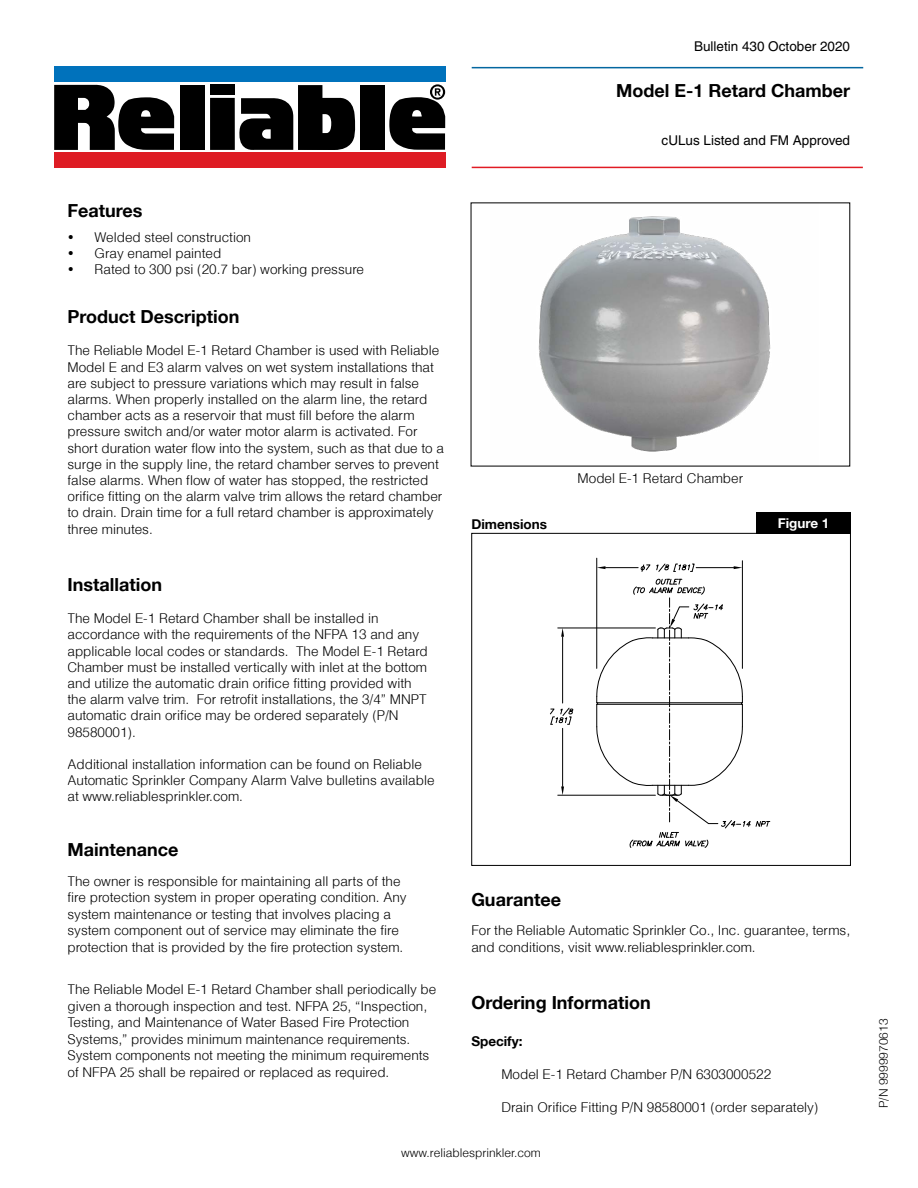
<style>
.page{position:relative;width:918px;height:1188px;background:#fff}
.page>*{position:absolute;margin:0;border:0;box-sizing:border-box;transform-origin:0 0}
.t1{font:700 18px "Helvetica 75";color:#000}
.t2{font:300 13.5px/16.2px "Helvetica";color:#000}
.t3{font:13.5px "Helvetica";color:#000}
.t4{font:700 13.5px "Helvetica 75";color:#000}
.t5{font:700 13.5px "Helvetica 75";color:#fff}
.t6{font:300 12px "Helvetica";color:#000}
</style>
<div class="page">
<hr style="left:472px;top:67px;width:391px;height:1px;background:#0467a0">
<hr style="left:472px;top:167px;width:391px;height:1px;background:#e11b24">
<svg style="left:54px;top:84px;width:120px;height:66px"></svg>
<div style="left:180px;top:85px;width:25px;height:65px;background:#000"></div>
<div style="left:210px;top:98px;width:25px;height:52px;background:#000"></div>
<div style="left:210px;top:85px;width:25px;height:10px;background:#000"></div>
<div style="left:361px;top:85px;width:24px;height:65px;background:#000"></div>
<svg style="left:239px;top:85px;width:117px;height:65px"></svg>
<svg style="left:389px;top:84px;width:56px;height:66px"></svg>
<div style="left:54px;top:153px;width:391px;height:15px;background:#de1c24"></div>
<div style="left:54px;top:67px;width:391px;height:15px;background:#0072bc"></div>
<img style="left:538px;top:216px;width:233px;height:236px">
<div style="left:756px;top:512px;width:95px;height:21px;background:#000"></div>
<hr style="left:558px;top:628px;width:97px;height:1px;background:#000">
<hr style="left:558px;top:795px;width:97px;height:1px;background:#000">
<hr style="left:562px;top:637px;width:1px;height:66px;background:#000">
<hr style="left:562px;top:728px;width:1px;height:58px;background:#000">
<svg style="left:561px;top:628px;width:3px;height:9px"></svg>
<svg style="left:561px;top:786px;width:3px;height:9px"></svg>
<hr style="left:596px;top:558px;width:1px;height:110px;background:#000">
<hr style="left:742px;top:561px;width:1px;height:107px;background:#000">
<hr style="left:605px;top:567px;width:33px;height:1px;background:#000">
<hr style="left:696px;top:567px;width:38px;height:1px;background:#000">
<svg style="left:597px;top:566px;width:8px;height:3px"></svg>
<svg style="left:734px;top:566px;width:8px;height:3px"></svg>
<svg style="left:641px;top:565px;width:9px;height:6px"></svg>
<svg style="left:657px;top:564px;width:37px;height:8px"></svg>
<svg style="left:756px;top:821px;width:14px;height:5px"></svg>
<svg style="left:550px;top:708px;width:23px;height:17px"></svg>
<svg style="left:596px;top:579px;width:154px;height:269px"></svg>
<div style="left:471px;top:533px;width:380px;height:333px;border:1px solid #000"></div>
<p class="t3" style="left:694px;top:38px;width:158px">Bulletin 430 October 2020</p>
<h1 class="t1" style="left:616px;top:80px;width:235px">Model E-1 Retard Chamber</h1>
<h1 class="t1" style="left:68px;top:199px;width:77px">Features</h1>
<p class="t2" style="left:68px;top:229px;width:185px">• Welded steel construction</p>
<p class="t2" style="left:68px;top:245px;width:155px">• Gray enamel painted</p>
<p class="t2" style="left:68px;top:261px;width:298px">• Rated to 300 psi (20.7 bar) working pressure</p>
<h1 class="t1" style="left:68px;top:306px;width:173px">Product Description</h1>
<p class="t2" style="left:68px;top:342px;width:378px">The Reliable Model E-1 Retard Chamber is used with Reliable Model E and E3 alarm valves on wet system installations that are subject to pressure variations which may result in false alarms. When properly installed on the alarm line, the retard chamber acts as a reservoir that must fill before the alarm pressure switch and/or water motor alarm is activated. For short duration water flow into the system, such as that due to a surge in the supply line, the retard chamber serves to prevent false alarms. When flow of water has stopped, the restricted orifice fitting on the alarm valve trim allows the retard chamber to drain. Drain time for a full retard chamber is approximately three minutes.</p>
<h1 class="t1" style="left:68px;top:573px;width:96px">Installation</h1>
<p class="t2" style="left:68px;top:610px;width:362px">The Model E-1 Retard Chamber shall be installed in accordance with the requirements of the NFPA 13 and any applicable local codes or standards. The Model E-1 Retard Chamber must be installed vertically with inlet at the bottom and utilize the automatic drain orifice fitting provided with the alarm valve trim. For retrofit installations, the 3/4” MNPT automatic drain orifice may be ordered separately (P/N 98580001).</p>
<p class="t2" style="left:68px;top:756px;width:369px">Additional installation information can be found on Reliable<br>Automatic Sprinkler Company Alarm Valve bulletins available at www.reliablesprinkler.com.</p>
<h1 class="t1" style="left:68px;top:839px;width:112px">Maintenance</h1>
<p class="t2" style="left:68px;top:872px;width:341px">The owner is responsible for maintaining all parts of the fire protection system in proper operating condition. Any system maintenance or testing that involves placing a system component out of service may eliminate the fire protection that is provided by the fire protection system.</p>
<p class="t2" style="left:68px;top:981px;width:370px">The Reliable Model E-1 Retard Chamber shall periodically be given a thorough inspection and test. NFPA 25, “Inspection, Testing, and Maintenance of Water Based Fire Protection Systems,” provides minimum maintenance requirements.<br>System components not meeting the minimum requirements of NFPA 25 shall be repaired or replaced as required.</p>
<p class="t3" style="left:662px;top:133px;width:190px">cULus Listed and FM Approved</p>
<p class="t2" style="left:578px;top:470px;width:167px">Model E-1 Retard Chamber</p>
<p class="t4" style="left:471px;top:516px;width:77px">Dimensions</p>
<p class="t5" style="left:778px;top:515px;width:53px">Figure 1</p>
<h1 class="t1" style="left:471px;top:888px;width:91px">Guarantee</h1>
<p class="t2" style="left:471px;top:922px;width:380px">For the Reliable Automatic Sprinkler Co., Inc. guarantee, terms, and conditions, visit www.reliablesprinkler.com.</p>
<h1 class="t1" style="left:471px;top:992px;width:181px">Ordering Information</h1>
<p class="t4" style="left:471px;top:1033px;width:53px">Specify:</p>
<p class="t2" style="left:501px;top:1066px;width:271px">Model E-1 Retard Chamber P/N 6303000522</p>
<p class="t2" style="left:501px;top:1099px;width:319px">Drain Orifice Fitting P/N 98580001 (order separately)</p>
<p class="t6" style="left:401px;top:1146px;width:141px">www.reliablesprinkler.com</p>
<p class="t6" style="left:876px;top:1108px;width:91px;rotate:-90deg">P/N 9999970613</p>
</div>
